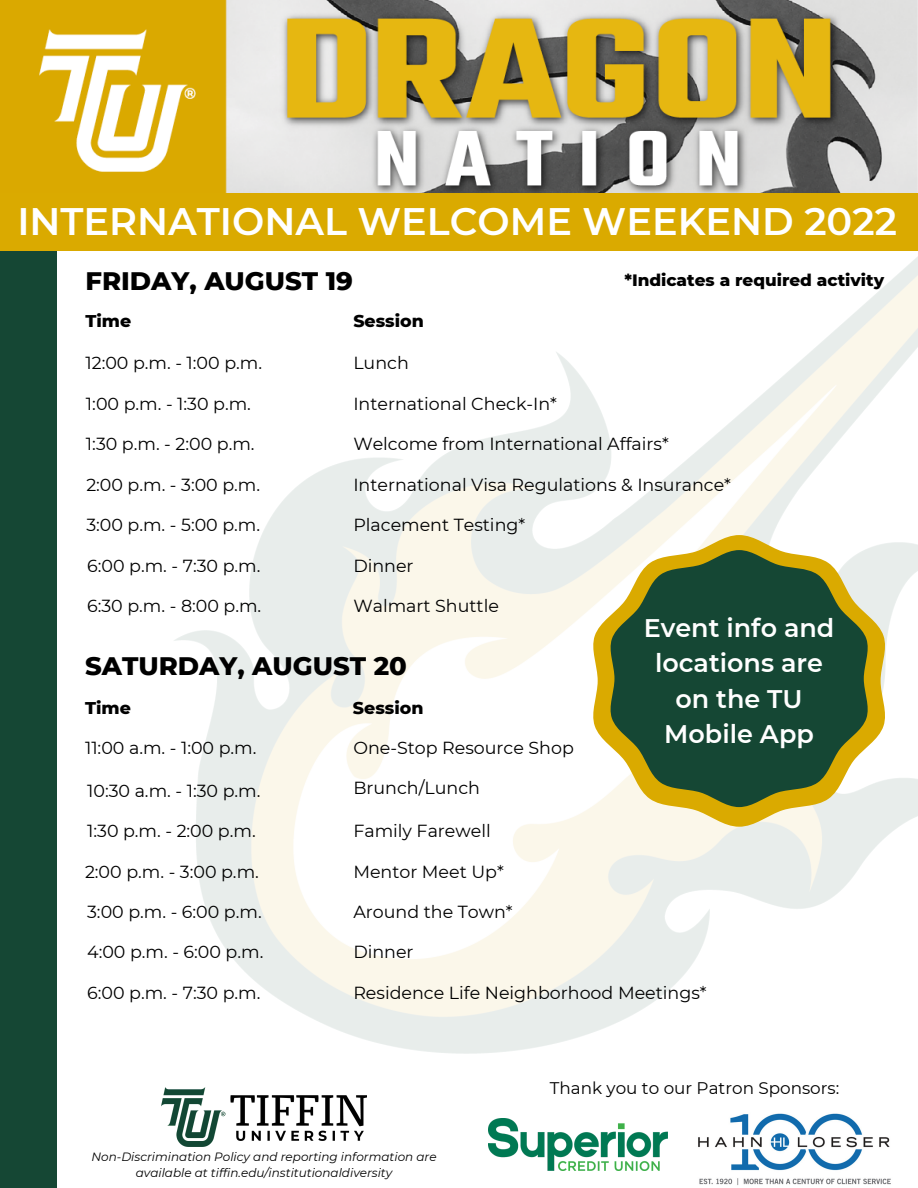
<style>
.page{position:relative;width:918px;height:1188px;background:#fff}
.page>*{position:absolute;margin:0;border:0;box-sizing:border-box;transform-origin:0 0}
.t1{font:600 38.25px "Montserrat";color:#fff}
.t2{font:800 25.8px "Montserrat";color:#000}
.t3{font:600 25.5px/35.2px "Montserrat";color:#fff;text-align:center}
.t4{font:17.4px "Montserrat";color:#000}
.t5{font:800 17.4px "Montserrat";color:#000}
.t6{font:16.8px "Montserrat";color:#000}
.t7{font:800 16.8px "Montserrat";color:#000}
.t8{font:italic 12px/16px "Montserrat";color:#000;text-align:center}
</style>
<div class="page">
<img style="left:0;top:0;width:918px;height:193px">
<div style="left:0;top:233px;width:57px;height:955px;background:#154734"></div>
<div style="left:0;top:193px;width:918px;height:58px;background:#daaa00"></div>
<svg style="left:590px;top:535px;width:298px;height:292px"></svg>
<svg style="left:608px;top:550px;width:262px;height:257px;background:#496841"></svg>
<img style="left:698px;top:1113px;width:193px;height:72px">
<img style="left:488px;top:1119px;width:179px;height:51px">
<img style="left:161px;top:1088px;width:205px;height:58px">
<h1 class="t1" style="left:17px;top:198px;width:881px">INTERNATIONAL WELCOME WEEKEND 2022</h1>
<h2 class="t2" style="left:85px;top:265px;width:269px">FRIDAY, AUGUST 19</h2>
<p class="t5" style="left:86px;top:310px;width:47px">Time</p>
<p class="t5" style="left:353px;top:310px;width:72px">Session</p>
<p class="t7" style="left:624px;top:270px;width:261px">*Indicates a required activity</p>
<p class="t4" style="left:85px;top:353px;width:178px">12:00 p.m. - 1:00 p.m.</p>
<p class="t4" style="left:353px;top:353px;width:57px">Lunch</p>
<p class="t4" style="left:86px;top:393px;width:166px">1:00 p.m. - 1:30 p.m.</p>
<p class="t4" style="left:353px;top:393px;width:205px">International Check-In*</p>
<p class="t4" style="left:86px;top:434px;width:170px">1:30 p.m. - 2:00 p.m.</p>
<p class="t4" style="left:353px;top:434px;width:317px">Welcome from International Affairs*</p>
<p class="t4" style="left:86px;top:474px;width:175px">2:00 p.m. - 3:00 p.m.</p>
<p class="t4" style="left:353px;top:474px;width:379px">International Visa Regulations &amp; Insurance*</p>
<p class="t4" style="left:86px;top:514px;width:175px">3:00 p.m. - 5:00 p.m.</p>
<p class="t4" style="left:353px;top:514px;width:173px">Placement Testing*</p>
<p class="t4" style="left:87px;top:555px;width:175px">6:00 p.m. - 7:30 p.m.</p>
<p class="t4" style="left:353px;top:555px;width:62px">Dinner</p>
<p class="t4" style="left:87px;top:595px;width:176px">6:30 p.m. - 8:00 p.m.</p>
<p class="t4" style="left:353px;top:595px;width:147px">Walmart Shuttle</p>
<h3 class="t3" style="left:644px;top:610px;width:192px">Event info and locations are on the TU<br>Mobile App</h3>
<h2 class="t2" style="left:85px;top:650px;width:323px">SATURDAY, AUGUST 20</h2>
<p class="t5" style="left:85px;top:697px;width:47px">Time</p>
<p class="t5" style="left:353px;top:697px;width:72px">Session</p>
<p class="t4" style="left:85px;top:737px;width:173px">11:00 a.m. - 1:00 p.m.</p>
<p class="t4" style="left:353px;top:737px;width:222px">One-Stop Resource Shop</p>
<p class="t4" style="left:87px;top:780px;width:175px">10:30 a.m. - 1:30 p.m.</p>
<p class="t4" style="left:353px;top:777px;width:128px">Brunch/Lunch</p>
<p class="t4" style="left:87px;top:820px;width:170px">1:30 p.m. - 2:00 p.m.</p>
<p class="t4" style="left:353px;top:820px;width:139px">Family Farewell</p>
<p class="t4" style="left:85px;top:861px;width:175px">2:00 p.m. - 3:00 p.m.</p>
<p class="t4" style="left:353px;top:861px;width:152px">Mentor Meet Up*</p>
<p class="t4" style="left:87px;top:901px;width:176px">3:00 p.m. - 6:00 p.m.</p>
<p class="t4" style="left:353px;top:901px;width:161px">Around the Town*</p>
<p class="t4" style="left:87px;top:942px;width:178px">4:00 p.m. - 6:00 p.m.</p>
<p class="t4" style="left:353px;top:942px;width:62px">Dinner</p>
<p class="t4" style="left:87px;top:982px;width:175px">6:00 p.m. - 7:30 p.m.</p>
<p class="t4" style="left:353px;top:982px;width:355px">Residence Life Neighborhood Meetings*</p>
<p class="t8" style="left:91px;top:1148px;width:347px">Non-Discrimination Policy and reporting information are available at tiffin.edu/institutionaldiversity</p>
<p class="t6" style="left:550px;top:1078px;width:291px">Thank you to our Patron Sponsors:</p>
</div>
